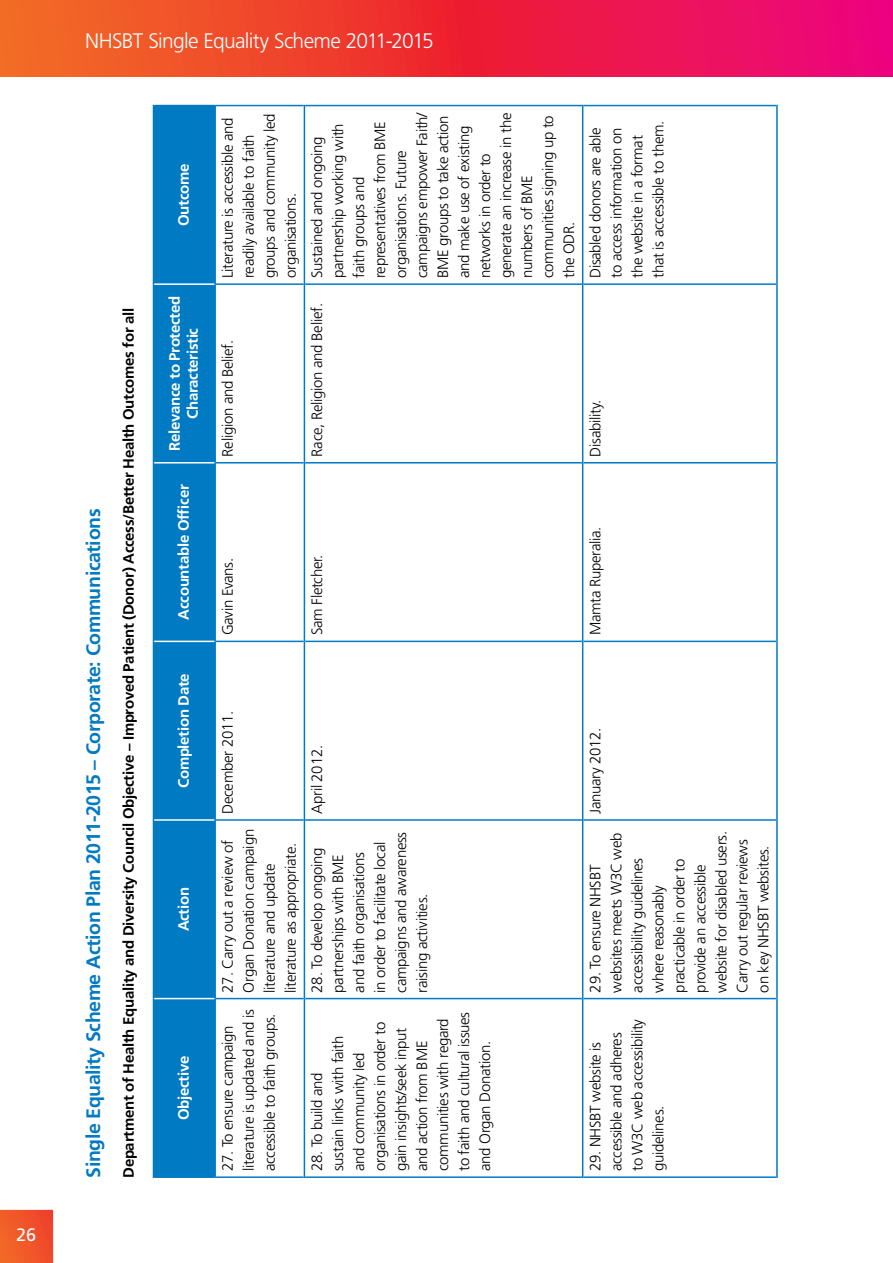
<style>
.page{position:relative;width:893px;height:1263px;background:#fff}
.page>*{position:absolute;margin:0;border:0;box-sizing:border-box;transform-origin:0 0}
.t1{font:300 21px "Frutiger";letter-spacing:-.035em;color:#fff}
.t2{font:700 19.5px "Frutiger";letter-spacing:-.02em;color:#007ac2}
.t3{font:18px "Frutiger";color:#fff}
.t4{font:300 15px/21px "Frutiger";letter-spacing:-.02em;color:#000}
.t5{font:700 15px "Frutiger";letter-spacing:-.02em;color:#000}
.t6{font:700 15px/18px "Frutiger";letter-spacing:-.02em;color:#fff;text-align:center}
</style>
<div class="page">
<svg style="left:0;top:0;width:893px;height:77px;background:#ee2e40"></svg>
<svg style="left:0;top:1209px;width:54px;height:54px;background:#f15a2f"></svg>
<div style="left:154px;top:106px;width:60px;height:1070px;background:#007ac2"></div>
<hr style="left:153px;top:998px;width:1px;height:180px;background:#007ac2">
<hr style="left:154px;top:1176px;width:60px;height:2px;background:#007ac2">
<hr style="left:153px;top:820px;width:1px;height:178px;background:#007ac2">
<hr style="left:153px;top:641px;width:1px;height:179px;background:#007ac2">
<hr style="left:153px;top:463px;width:1px;height:178px;background:#007ac2">
<hr style="left:153px;top:284px;width:1px;height:179px;background:#007ac2">
<hr style="left:153px;top:105px;width:1px;height:179px;background:#007ac2">
<hr style="left:154px;top:105px;width:60px;height:1px;background:#007ac2">
<hr style="left:214px;top:998px;width:2px;height:180px;background:#007ac2">
<hr style="left:214px;top:820px;width:2px;height:178px;background:#007ac2">
<hr style="left:214px;top:641px;width:2px;height:179px;background:#007ac2">
<hr style="left:214px;top:463px;width:2px;height:178px;background:#007ac2">
<hr style="left:214px;top:284px;width:2px;height:179px;background:#007ac2">
<hr style="left:214px;top:105px;width:2px;height:179px;background:#007ac2">
<hr style="left:216px;top:1176px;width:88px;height:2px;background:#007ac2">
<hr style="left:216px;top:998px;width:88px;height:1px;background:#007ac2">
<hr style="left:216px;top:819px;width:88px;height:2px;background:#007ac2">
<hr style="left:216px;top:641px;width:88px;height:1px;background:#007ac2">
<hr style="left:216px;top:462px;width:88px;height:1px;background:#007ac2">
<hr style="left:216px;top:283px;width:88px;height:2px;background:#007ac2">
<hr style="left:216px;top:105px;width:88px;height:1px;background:#007ac2">
<hr style="left:304px;top:998px;width:1px;height:180px;background:#007ac2">
<hr style="left:305px;top:1176px;width:277px;height:2px;background:#007ac2">
<hr style="left:304px;top:820px;width:1px;height:178px;background:#007ac2">
<hr style="left:305px;top:998px;width:277px;height:1px;background:#007ac2">
<hr style="left:304px;top:641px;width:1px;height:179px;background:#007ac2">
<hr style="left:305px;top:819px;width:277px;height:2px;background:#007ac2">
<hr style="left:304px;top:463px;width:1px;height:178px;background:#007ac2">
<hr style="left:305px;top:641px;width:277px;height:1px;background:#007ac2">
<hr style="left:304px;top:284px;width:1px;height:179px;background:#007ac2">
<hr style="left:305px;top:462px;width:277px;height:1px;background:#007ac2">
<hr style="left:304px;top:105px;width:1px;height:179px;background:#007ac2">
<hr style="left:305px;top:283px;width:277px;height:2px;background:#007ac2">
<hr style="left:305px;top:105px;width:277px;height:1px;background:#007ac2">
<hr style="left:582px;top:998px;width:1px;height:180px;background:#007ac2">
<hr style="left:583px;top:1176px;width:193px;height:2px;background:#007ac2">
<hr style="left:582px;top:820px;width:1px;height:178px;background:#007ac2">
<hr style="left:583px;top:998px;width:193px;height:1px;background:#007ac2">
<hr style="left:582px;top:641px;width:1px;height:179px;background:#007ac2">
<hr style="left:583px;top:819px;width:193px;height:2px;background:#007ac2">
<hr style="left:582px;top:463px;width:1px;height:178px;background:#007ac2">
<hr style="left:583px;top:641px;width:193px;height:1px;background:#007ac2">
<hr style="left:582px;top:284px;width:1px;height:179px;background:#007ac2">
<hr style="left:583px;top:462px;width:193px;height:1px;background:#007ac2">
<hr style="left:582px;top:105px;width:1px;height:179px;background:#007ac2">
<hr style="left:583px;top:283px;width:193px;height:2px;background:#007ac2">
<hr style="left:583px;top:105px;width:193px;height:1px;background:#007ac2">
<hr style="left:776px;top:998px;width:2px;height:180px;background:#007ac2">
<hr style="left:776px;top:820px;width:2px;height:178px;background:#007ac2">
<hr style="left:776px;top:641px;width:2px;height:179px;background:#007ac2">
<hr style="left:776px;top:463px;width:2px;height:178px;background:#007ac2">
<hr style="left:776px;top:284px;width:2px;height:179px;background:#007ac2">
<hr style="left:776px;top:105px;width:2px;height:179px;background:#007ac2">
<hr style="left:154px;top:998px;width:60px;height:1px;background:#fff">
<hr style="left:154px;top:819px;width:60px;height:2px;background:#fff">
<hr style="left:154px;top:641px;width:60px;height:1px;background:#fff">
<hr style="left:154px;top:462px;width:60px;height:1px;background:#fff">
<hr style="left:154px;top:283px;width:60px;height:2px;background:#fff">
<p class="t3" style="left:16px;top:1224px;width:22px">26</p>
<h1 class="t1" style="left:85px;top:29px;width:350px">NHSBT Single Equality Scheme 2011-2015</h1>
<h2 class="t2" style="left:82px;top:1178px;width:671px;rotate:-90deg">Single Equality Scheme Action Plan 2011-2015 – Corporate: Communications</h2>
<p class="t5" style="left:120px;top:1178px;width:871px;rotate:-90deg">Department of Health Equality and Diversity Council Objective – Improved Patient (Donor) Access/Better Health Outcomes for all</p>
<p class="t6" style="left:175px;top:226px;width:64px;rotate:-90deg">Outcome</p>
<p class="t6" style="left:166px;top:451px;width:157px;rotate:-90deg">Relevance to Protected<br>Characteristic</p>
<p class="t6" style="left:175px;top:619px;width:136px;rotate:-90deg">Accountable Officer</p>
<p class="t6" style="left:175px;top:788px;width:116px;rotate:-90deg">Completion Date</p>
<p class="t6" style="left:175px;top:931px;width:46px;rotate:-90deg">Action</p>
<p class="t6" style="left:175px;top:1120px;width:66px;rotate:-90deg">Objective</p>
<p class="t4" style="left:217px;top:278px;width:166px;rotate:-90deg">Literature is accessible and readily available to faith groups and community led organisations.</p>
<p class="t4" style="left:217px;top:457px;width:118px;rotate:-90deg">Religion and Belief.</p>
<p class="t4" style="left:306px;top:278px;width:168px;rotate:-90deg">Sustained and ongoing partnership working with faith groups and representatives from BME organisations. Future campaigns empower Faith/<br>BME groups to take action and make use of existing networks in order to generate an increase in the numbers of BME communities signing up to the ODR.</p>
<p class="t4" style="left:306px;top:457px;width:155px;rotate:-90deg">Race, Religion and Belief.</p>
<p class="t4" style="left:585px;top:278px;width:159px;rotate:-90deg">Disabled donors are able to access information on the website in a format that is accessible to them.</p>
<p class="t4" style="left:585px;top:457px;width:58px;rotate:-90deg">Disability.</p>
<p class="t4" style="left:217px;top:635px;width:79px;rotate:-90deg">Gavin Evans.</p>
<p class="t4" style="left:306px;top:635px;width:82px;rotate:-90deg">Sam Fletcher.</p>
<p class="t4" style="left:585px;top:635px;width:110px;rotate:-90deg">Mamta Ruperalia.</p>
<p class="t4" style="left:217px;top:814px;width:104px;rotate:-90deg">December 2011.</p>
<p class="t4" style="left:217px;top:992px;width:165px;rotate:-90deg">27. Carry out a review of<br>Organ Donation campaign literature and update literature as appropriate.</p>
<p class="t4" style="left:217px;top:1171px;width:163px;rotate:-90deg">27. To ensure campaign literature is updated and is accessible to faith groups.</p>
<p class="t4" style="left:306px;top:814px;width:70px;rotate:-90deg">April 2012.</p>
<p class="t4" style="left:306px;top:992px;width:162px;rotate:-90deg">28. To develop ongoing partnerships with BME and faith organisations<br>in order to facilitate local campaigns and awareness raising activities.</p>
<p class="t4" style="left:306px;top:1171px;width:161px;rotate:-90deg">28. To build and<br>sustain links with faith and community led organisations in order to gain insights/seek input and action from BME communities with regard to faith and cultural issues and Organ Donation.</p>
<p class="t4" style="left:585px;top:814px;width:88px;rotate:-90deg">January 2012.</p>
<p class="t4" style="left:585px;top:992px;width:163px;rotate:-90deg">29. To ensure NHSBT websites meets W3C web accessibility guidelines where reasonably practicable in order to provide an accessible website for disabled users.<br>Carry out regular reviews on key NHSBT websites.</p>
<p class="t4" style="left:585px;top:1171px;width:154px;rotate:-90deg">29. NHSBT website is accessible and adheres to W3C web accessibility guidelines.</p>
</div>
